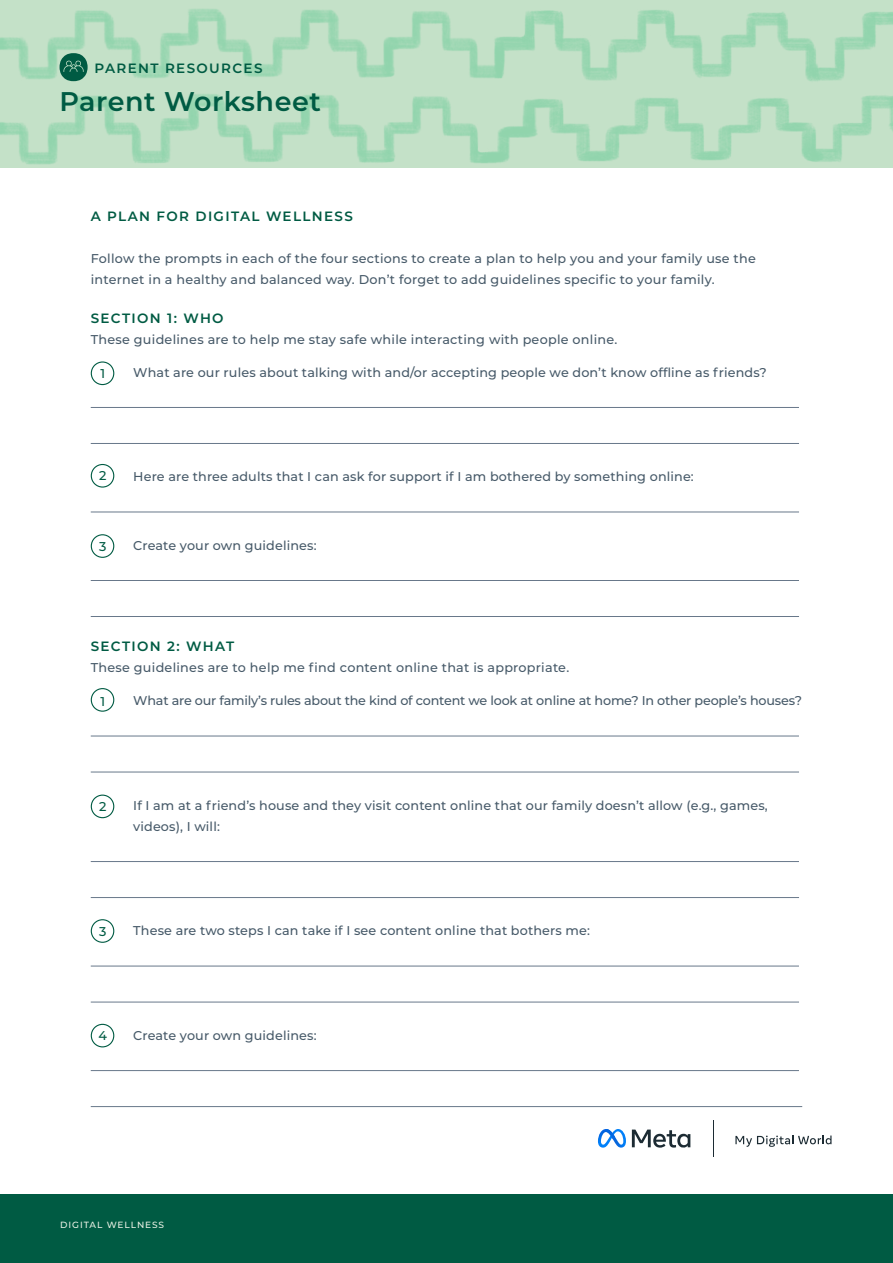
<style>
.page{position:relative;width:893px;height:1263px;background:#fff}
.page>*{position:absolute;margin:0;border:0;box-sizing:border-box;transform-origin:0 0}
.t1{font:600 27px "Montserrat";letter-spacing:.02em;color:#005b43}
.t2{font:600 13.5px "Montserrat";letter-spacing:.1em;color:#005b43}
.t3{font:500 12.75px/21px "Montserrat";letter-spacing:.01em;color:#475a69}
.t4{font:500 12.75px "Montserrat";letter-spacing:-.015em;color:#475a69}
.t5{font:500 12.75px "Montserrat";color:#005b43}
.t6{font:500 9px "Montserrat";letter-spacing:.1em;color:#ebf2e6}
</style>
<div class="page">
<svg style="left:735px;top:1135px;width:96px;height:12px"></svg>
<hr style="left:713px;top:1120px;width:1px;height:36px;background:#1c2b33">
<svg style="left:632px;top:1129px;width:58px;height:19px"></svg>
<img style="left:598px;top:1129px;width:28px;height:18px">
<svg style="left:606px;top:1129px;width:9px;height:11px"></svg>
<img style="left:0;top:0;width:893px;height:167px">
<div style="left:0;top:1194px;width:893px;height:69px;background:#005b43"></div>
<hr style="left:91px;top:407px;width:708px;height:1px;background:#68788a">
<hr style="left:91px;top:443px;width:708px;height:1px;background:#68788a">
<hr style="left:91px;top:512px;width:708px;height:1px;background:#68788a">
<hr style="left:91px;top:580px;width:708px;height:1px;background:#68788a">
<hr style="left:91px;top:616px;width:708px;height:1px;background:#68788a">
<hr style="left:91px;top:736px;width:708px;height:1px;background:#68788a">
<hr style="left:91px;top:772px;width:708px;height:1px;background:#68788a">
<hr style="left:91px;top:861px;width:708px;height:1px;background:#68788a">
<hr style="left:91px;top:897px;width:708px;height:1px;background:#68788a">
<hr style="left:91px;top:966px;width:708px;height:1px;background:#68788a">
<hr style="left:91px;top:1002px;width:708px;height:1px;background:#68788a">
<hr style="left:91px;top:1070px;width:708px;height:1px;background:#68788a">
<hr style="left:91px;top:1106px;width:711px;height:1px;background:#68788a">
<svg style="left:60px;top:53px;width:28px;height:28px"></svg>
<svg style="left:91px;top:361px;width:23px;height:24px"></svg>
<svg style="left:91px;top:688px;width:23px;height:24px"></svg>
<svg style="left:91px;top:464px;width:23px;height:24px"></svg>
<svg style="left:91px;top:534px;width:23px;height:24px"></svg>
<svg style="left:91px;top:794px;width:23px;height:24px"></svg>
<svg style="left:91px;top:919px;width:23px;height:24px"></svg>
<svg style="left:91px;top:1024px;width:23px;height:23px"></svg>
<p class="t2" style="left:95px;top:58px;width:169px">PARENT RESOURCES</p>
<h1 class="t1" style="left:60px;top:82px;width:263px">Parent Worksheet</h1>
<p class="t2" style="left:91px;top:206px;width:264px">A PLAN FOR DIGITAL WELLNESS</p>
<p class="t3" style="left:91px;top:247px;width:667px">Follow the prompts in each of the four sections to create a plan to help you and your family use the internet in a healthy and balanced way. Don’t forget to add guidelines specific to your family.</p>
<p class="t2" style="left:91px;top:308px;width:134px">SECTION 1: WHO</p>
<p class="t3" style="left:91px;top:328px;width:528px">These guidelines are to help me stay safe while interacting with people online.</p>
<p class="t3" style="left:133px;top:361px;width:635px">What are our rules about talking with and/or accepting people we don’t know offline as friends?</p>
<p class="t5" style="left:100px;top:365px;width:6px">1</p>
<p class="t5" style="left:99px;top:467px;width:9px">2</p>
<p class="t5" style="left:99px;top:537px;width:9px">3</p>
<p class="t3" style="left:133px;top:466px;width:562px">Here are three adults that I can ask for support if I am bothered by something online:</p>
<p class="t3" style="left:133px;top:534px;width:185px">Create your own guidelines:</p>
<p class="t2" style="left:91px;top:637px;width:145px">SECTION 2: WHAT</p>
<p class="t3" style="left:91px;top:657px;width:480px">These guidelines are to help me find content online that is appropriate.</p>
<p class="t4" style="left:133px;top:692px;width:670px">What are our family’s rules about the kind of content we look at online at home? In other people’s houses?</p>
<p class="t5" style="left:100px;top:692px;width:6px">1</p>
<p class="t5" style="left:99px;top:798px;width:9px">2</p>
<p class="t3" style="left:133px;top:794px;width:636px">If I am at a friend’s house and they visit content online that our family doesn’t allow (e.g., games, videos), I will:</p>
<p class="t5" style="left:99px;top:922px;width:9px">3</p>
<p class="t3" style="left:133px;top:920px;width:458px">These are two steps I can take if I see content online that bothers me:</p>
<p class="t5" style="left:98px;top:1027px;width:10px">4</p>
<p class="t3" style="left:133px;top:1024px;width:185px">Create your own guidelines:</p>
<p class="t6" style="left:60px;top:1219px;width:106px">DIGITAL WELLNESS</p>
</div>
